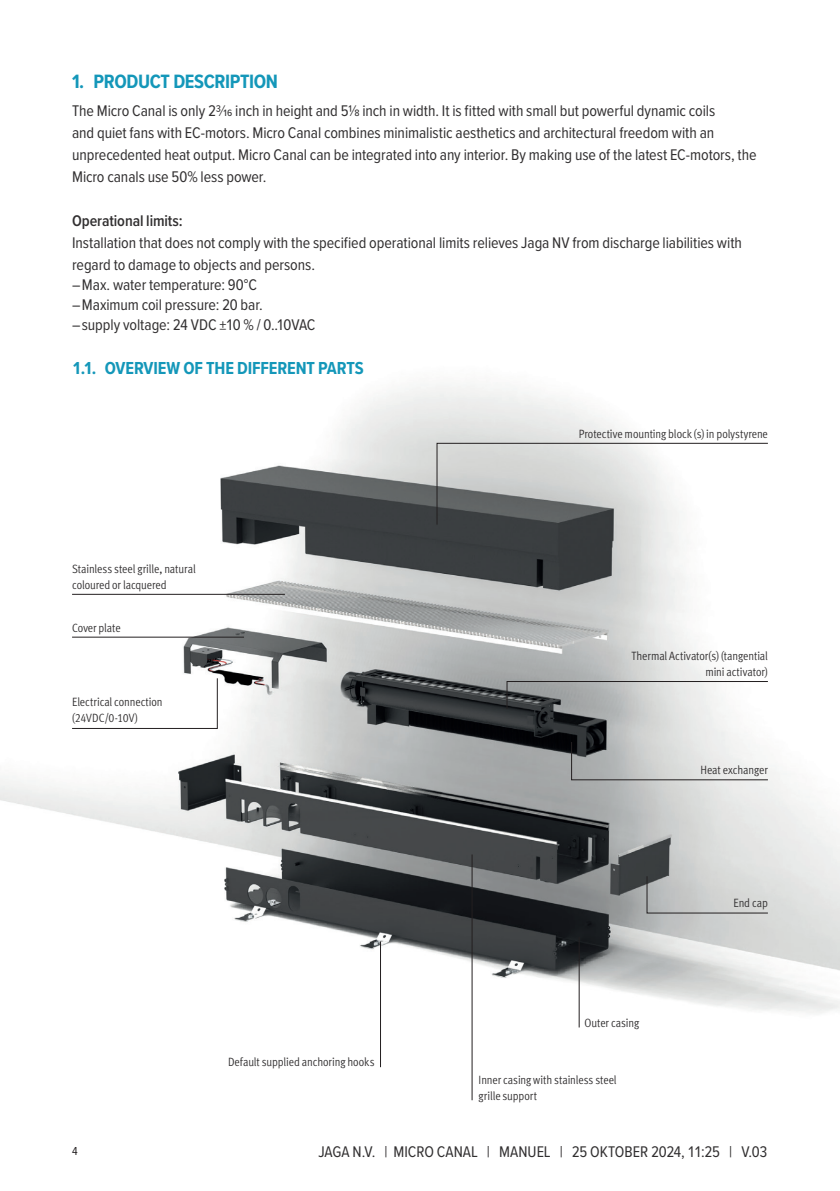
<style>
.page{position:relative;width:840px;height:1191px;background:#fff}
.page>*{position:absolute;margin:0;border:0;box-sizing:border-box;transform-origin:0 0}
.t1{font:700 20px "Proxima Nova Cond";letter-spacing:-.02em;color:#1497b9}
.t2{font:700 18px "Proxima Nova Cond";letter-spacing:-.005em;color:#1497b9}
.t3{font:16px/22px "Proxima Nova Cond";letter-spacing:-.005em;color:#312f30}
.t4{font:600 16px "Proxima Nova Cond";letter-spacing:-.005em;color:#312f30}
.t5{font:12px/16px "Meta Pro Cond Norm";letter-spacing:-.005em;color:#312f30}
.t6{font:12px "Proxima Nova Cond";color:#231f20}
</style>
<div class="page">
<img style="left:0;top:385px;width:839px;height:716px">
<svg style="left:72px;top:678px;width:146px;height:51px"></svg>
<hr style="left:380px;top:941px;width:1px;height:126px;background:#231f20">
<hr style="left:578px;top:936px;width:1px;height:91px;background:#231f20">
<hr style="left:72px;top:594px;width:213px;height:1px;background:#231f20">
<hr style="left:72px;top:637px;width:172px;height:1px;background:#231f20">
<svg style="left:436px;top:443px;width:332px;height:82px"></svg>
<svg style="left:570px;top:741px;width:198px;height:39px;background:#c5c7c7"></svg>
<svg style="left:506px;top:681px;width:262px;height:28px"></svg>
<hr style="left:471px;top:854px;width:1px;height:246px;background:#231f20">
<svg style="left:646px;top:875px;width:122px;height:38px;background:#c5c6c6"></svg>
<p class="t1" style="left:72px;top:66px;width:207px">1. PRODUCT DESCRIPTION</p>
<p class="t3" style="left:72px;top:98px;width:685px">The Micro Canal is only 23/16 inch in height and 51/8 inch in width. It is fitted with small but powerful dynamic coils<br>and quiet fans with EC-motors. Micro Canal combines minimalistic aesthetics and architectural freedom with an unprecedented heat output. Micro Canal can be integrated into any interior. By making use of the latest EC-motors, the Micro canals use 50% less power.</p>
<p class="t4" style="left:72px;top:208px;width:112px">Operational limits:</p>
<p class="t3" style="left:72px;top:230px;width:671px">Installation that does not comply with the specified operational limits relieves Jaga NV from discharge liabilities with regard to damage to objects and persons.</p>
<p class="t3" style="left:72px;top:272px;width:186px">– Max. water temperature: 90°C</p>
<p class="t3" style="left:72px;top:292px;width:192px">– Maximum coil pressure: 20 bar.</p>
<p class="t3" style="left:72px;top:312px;width:245px">– supply voltage: 24 VDC ±10 % / 0..10VAC</p>
<p class="t2" style="left:72px;top:354px;width:293px">1.1. OVERVIEW OF THE DIFFERENT PARTS</p>
<p class="t5" style="left:72px;top:560px;width:125px">Stainless steel grille, natural coloured or lacquered</p>
<p class="t5" style="left:72px;top:619px;width:50px">Cover plate</p>
<p class="t5" style="left:72px;top:693px;width:92px">Electrical connection (24VDC/0-10V)</p>
<p class="t5" style="left:228px;top:1053px;width:148px">Default supplied anchoring hooks</p>
<p class="t5" style="left:578px;top:425px;width:190px">Protective mounting block (s) in polystyrene</p>
<p class="t5" style="left:631px;top:647px;width:138px;text-align:right">Thermal Activator(s) (tangential mini activator)</p>
<p class="t5" style="left:700px;top:761px;width:69px">Heat exchanger</p>
<p class="t5" style="left:584px;top:1014px;width:56px">Outer casing</p>
<p class="t5" style="left:478px;top:1071px;width:139px">Inner casing with stainless steel grille support</p>
<p class="t5" style="left:733px;top:894px;width:36px">End cap</p>
<p class="t6" style="left:72px;top:1142px;width:7px">4</p>
<p class="t3" style="left:318px;top:1140px;width:450px">JAGA N.V. | MICRO CANAL | MANUEL | 25 oktober 2024, 11:25 | V.03</p>
</div>
